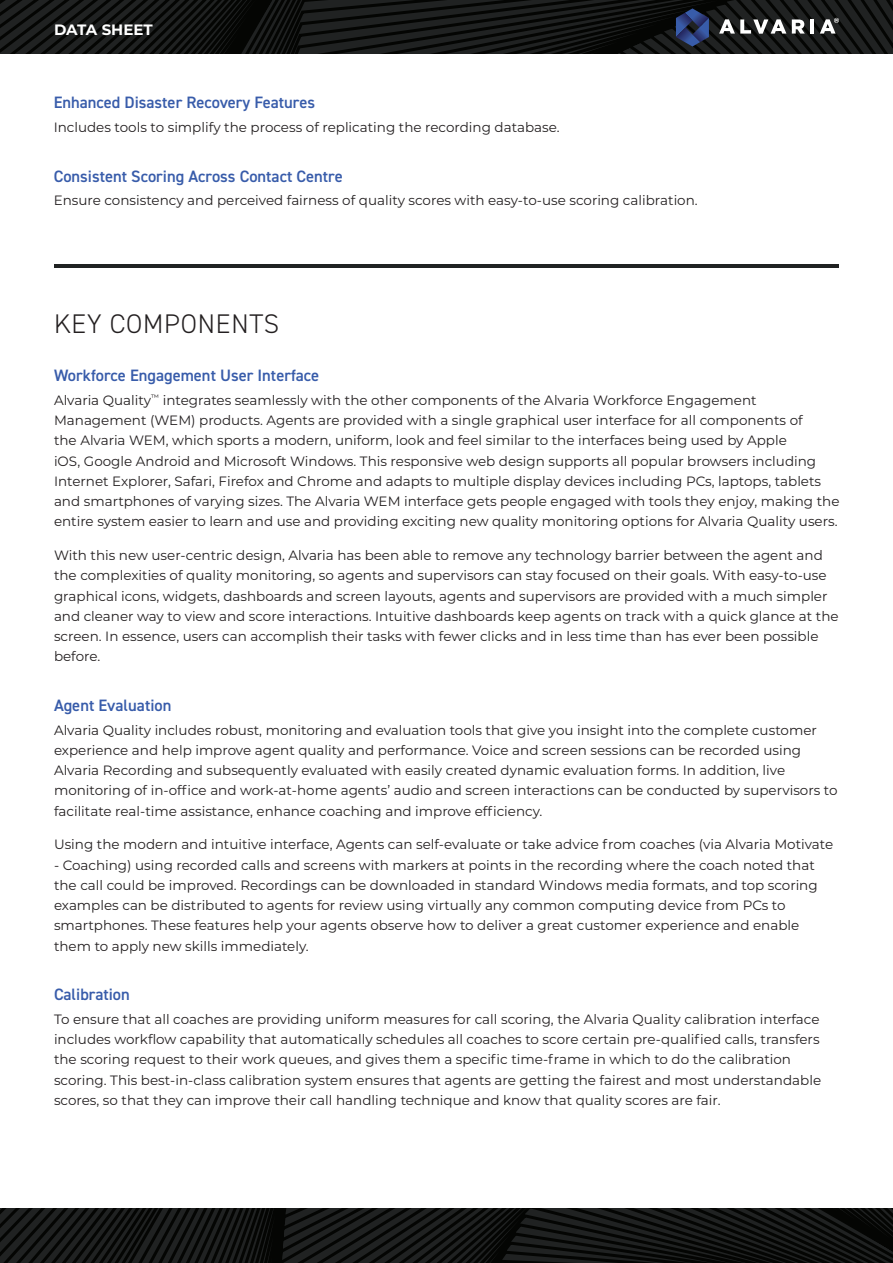
<style>
.page{position:relative;width:893px;height:1263px;background:#fff}
.page>*{position:absolute;margin:0;border:0;box-sizing:border-box;transform-origin:0 0}
.Subhead_Black_All_Ca{font:300 27px "DIN2014";letter-spacing:.03em;color:#231f20}
.Subhead_Blue{font:600 16.5px "DIN2014";color:#385caa}
.t1{font:700 15px "Montserrat";color:#fff}
.Body{font:13.5px/20.2px "Montserrat";color:#231f20}
</style>
<div class="page">
<svg style="left:0;top:0;width:893px;height:54px;background:#131514"></svg>
<svg style="left:719px;top:19px;width:67px;height:15px"></svg>
<svg style="left:792px;top:19px;width:13px;height:15px"></svg>
<hr style="left:810px;top:19px;width:4px;height:15px;background:#fff">
<svg style="left:676px;top:8px;width:33px;height:39px"></svg>
<svg style="left:820px;top:18px;width:19px;height:16px"></svg>
<hr style="left:54px;top:264px;width:785px;height:4px;background:#202222">
<svg style="left:0;top:1209px;width:893px;height:54px;background:#121413"></svg>
<p class="t1" style="left:54px;top:18px;width:100px">DATA SHEET</p>
<p class="Subhead_Blue" style="left:54px;top:92px;width:263px">Enhanced Disaster Recovery Features</p>
<p class="Body" style="left:54px;top:117px;width:508px">Includes tools to simplify the process of replicating the recording database.</p>
<p class="Subhead_Blue" style="left:54px;top:165px;width:291px">Consistent Scoring Across Contact Centre</p>
<p class="Body" style="left:54px;top:190px;width:646px">Ensure consistency and perceived fairness of quality scores with easy-to-use scoring calibration.</p>
<p class="Subhead_Black_All_Ca" style="left:54px;top:308px;width:227px">KEY COMPONENTS</p>
<p class="Subhead_Blue" style="left:54px;top:364px;width:267px">Workforce Engagement User Interface</p>
<p class="Body" style="left:54px;top:389px;width:787px">Alvaria Quality<sup>™</sup> integrates seamlessly with the other components of the Alvaria Workforce Engagement Management (WEM) products. Agents are provided with a single graphical user interface for all components of<br>the Alvaria WEM, which sports a modern, uniform, look and feel similar to the interfaces being used by Apple<br>iOS, Google Android and Microsoft Windows. This responsive web design supports all popular browsers including Internet Explorer, Safari, Firefox and Chrome and adapts to multiple display devices including PCs, laptops, tablets and smartphones of varying sizes. The Alvaria WEM interface gets people engaged with tools they enjoy, making the entire system easier to learn and use and providing exciting new quality monitoring options for Alvaria Quality users.</p>
<p class="Body" style="left:54px;top:545px;width:786px">With this new user-centric design, Alvaria has been able to remove any technology barrier between the agent and the complexities of quality monitoring, so agents and supervisors can stay focused on their goals. With easy-to-use graphical icons, widgets, dashboards and screen layouts, agents and supervisors are provided with a much simpler and cleaner way to view and score interactions. Intuitive dashboards keep agents on track with a quick glance at the screen. In essence, users can accomplish their tasks with fewer clicks and in less time than has ever been possible before.</p>
<p class="Subhead_Blue" style="left:54px;top:694px;width:119px">Agent Evaluation</p>
<p class="Body" style="left:54px;top:719px;width:785px">Alvaria Quality includes robust, monitoring and evaluation tools that give you insight into the complete customer experience and help improve agent quality and performance. Voice and screen sessions can be recorded using Alvaria Recording and subsequently evaluated with easily created dynamic evaluation forms. In addition, live monitoring of in-office and work-at-home agents’ audio and screen interactions can be conducted by supervisors to facilitate real-time assistance, enhance coaching and improve efficiency.</p>
<p class="Body" style="left:54px;top:834px;width:781px">Using the modern and intuitive interface, Agents can self-evaluate or take advice from coaches (via Alvaria Motivate</p>
<p class="Body" style="left:54px;top:854px;width:765px">- Coaching) using recorded calls and screens with markers at points in the recording where the coach noted that the call could be improved. Recordings can be downloaded in standard Windows media formats, and top scoring examples can be distributed to agents for review using virtually any common computing device from PCs to smartphones. These features help your agents observe how to deliver a great customer experience and enable them to apply new skills immediately.</p>
<p class="Subhead_Blue" style="left:54px;top:983px;width:77px">Calibration</p>
<p class="Body" style="left:54px;top:1008px;width:769px">To ensure that all coaches are providing uniform measures for call scoring, the Alvaria Quality calibration interface includes workflow capability that automatically schedules all coaches to score certain pre-qualified calls, transfers the scoring request to their work queues, and gives them a specific time-frame in which to do the calibration scoring. This best-in-class calibration system ensures that agents are getting the fairest and most understandable scores, so that they can improve their call handling technique and know that quality scores are fair.</p>
</div>
